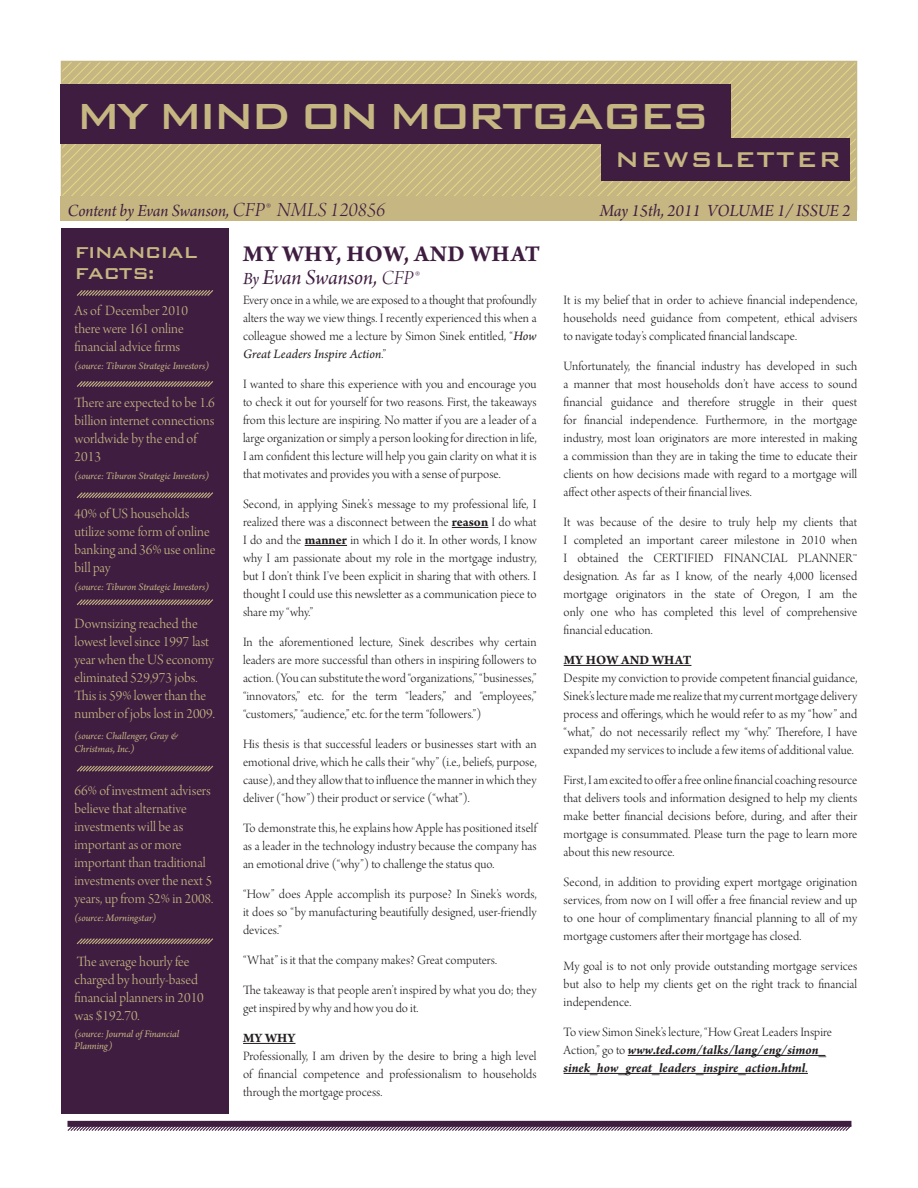
<style>
.page{position:relative;width:918px;height:1188px;background:#fff}
.page>*{position:absolute;margin:0;border:0;box-sizing:border-box;transform-origin:0 0}
.t1{font:48.45px "Abandoned Extended";letter-spacing:-.13em;color:#c6b782}
.t2{font:28.5px "Abandoned Extended";color:#c6b782}
.t3{font:700 24px "Arno Pro";letter-spacing:.02em;color:#3f1d41}
.t4{font:22.5px "Arno Pro Italic Subhead";letter-spacing:-.005em;color:#3f1d41}
.t5{font:21px/21px "Abandoned Extended";letter-spacing:-.09em;color:#c6b782}
.t6{font:18px "Arno Pro Italic Subhead";letter-spacing:-.005em;color:#3f1d41}
.t7{font:15px/18px "Arno Pro Light Display";color:#c6b782}
.t8{font:13.5px/18px "Arno Pro Light Display";letter-spacing:.005em;color:#231f20;text-align:justify}
.t9{font:italic 700 13.5px/18px "Arno Pro";color:#231f20}
.t10{font:italic 13.5px "Arno Pro";color:#231f20}
.t11{font:700 13.5px "Arno Pro";letter-spacing:.015em;color:#231f20}
.t12{font:italic 10.5px/12.6px "Arno Pro";letter-spacing:-.005em;color:#c6b782}
.s1{font-family:"Arno Pro Light Italic Display";font-size:21px}
.s2{font-size:18px}
.s3{font-family:"Arno Pro";font-style:italic}
.s4{font-family:"Arno Pro Light Display";font-style:normal}
.s5{font-family:"Arno Pro";font-weight:700}
.s6{font-family:"Arno Pro Light Display";font-weight:400;font-style:normal}
.s7{font-weight:400}
</style>
<div class="page">
<svg style="left:67px;top:1124px;width:785px;height:7px"></svg>
<div style="left:68px;top:1121px;width:783px;height:6px;background:#3f1d41"></div>
<hr style="left:452px;top:527px;width:36px;height:1px;background:#231f20">
<hr style="left:305px;top:545px;width:42px;height:1px;background:#231f20">
<hr style="left:243px;top:1043px;width:53px;height:1px;background:#231f20">
<hr style="left:564px;top:665px;width:127px;height:1px;background:#231f20">
<hr style="left:628px;top:1055px;width:197px;height:1px;background:#231f20">
<hr style="left:564px;top:1073px;width:244px;height:1px;background:#231f20">
<svg style="left:64px;top:64px;width:141px;height:133px"></svg>
<svg style="left:205px;top:64px;width:20px;height:133px"></svg>
<svg style="left:225px;top:64px;width:28px;height:133px"></svg>
<svg style="left:253px;top:64px;width:39px;height:133px"></svg>
<svg style="left:292px;top:64px;width:38px;height:133px"></svg>
<svg style="left:339px;top:64px;width:48px;height:133px"></svg>
<svg style="left:387px;top:64px;width:39px;height:133px"></svg>
<svg style="left:426px;top:64px;width:38px;height:133px"></svg>
<svg style="left:464px;top:64px;width:38px;height:133px"></svg>
<svg style="left:502px;top:64px;width:38px;height:133px"></svg>
<svg style="left:540px;top:64px;width:29px;height:133px"></svg>
<svg style="left:569px;top:64px;width:285px;height:133px"></svg>
<div style="left:61px;top:61px;width:796px;height:150px;border:2px solid #c6b782"></div>
<div style="left:61px;top:85px;width:670px;height:59px;background:#3f1d41"></div>
<div style="left:601px;top:139px;width:249px;height:42px;background:#3f1d41"></div>
<div style="left:61px;top:197px;width:796px;height:24px;background:#c6b782"></div>
<div style="left:61px;top:229px;width:168px;height:885px;background:#3f1d41"></div>
<svg style="left:76px;top:290px;width:137px;height:6px"></svg>
<svg style="left:76px;top:381px;width:137px;height:6px"></svg>
<svg style="left:76px;top:492px;width:137px;height:6px"></svg>
<svg style="left:76px;top:599px;width:137px;height:6px"></svg>
<svg style="left:76px;top:765px;width:137px;height:7px"></svg>
<svg style="left:76px;top:938px;width:137px;height:6px"></svg>
<h1 class="t1" style="left:76px;top:90px;width:638px">MY MIND ON MORTGAGES</h1>
<h2 class="t2" style="left:615px;top:144px;width:141px">newsletter</h2>
<h3 class="t6" style="left:68px;top:201px;width:320px">Content by Evan Swanson, <span class="s1">CFP® NMLS 120856</span></h3>
<h3 class="t6" style="left:600px;top:201px;width:252px">May 15th, 2011 VOLUME 1/ ISSUE 2</h3>
<h3 class="t5" style="left:75px;top:242px;width:28px">Finan</h3>
<h3 class="t3" style="left:243px;top:240px;width:299px">My why, how, and what</h3>
<h3 class="t4" style="left:243px;top:264px;width:177px"><span class="s2">By</span> Evan Swanson, <span class="s1">CFP®</span></h3>
<p class="t8" style="left:243px;top:292px;width:295px">Every once in a while, we are exposed to a thought that profoundly alters the way we view things. I recently experienced this when a colleague showed me a lecture by Simon Sinek entitled, “<span class="s3">How</span></p>
<p class="t10" style="left:243px;top:346px;width:145px">Great Leaders Inspire Action<span class="s4">.”</span></p>
<p class="t8" style="left:243px;top:376px;width:295px">I wanted to share this experience with you and encourage you to check it out for yourself for two reasons. First, the takeaways from this lecture are inspiring. No matter if you are a leader of a large organization or simply a person looking for direction in life, I am confident this lecture will help you gain clarity on what it is that motivates and provides you with a sense of purpose.</p>
<p class="t8" style="left:243px;top:496px;width:295px">Second, in applying Sinek’s message to my professional life, I realized there was a disconnect between the <span class="s5">reason</span> I do what I do and the <span class="s5">manner</span> in which I do it. In other words, I know why I am passionate about my role in the mortgage industry, but I don’t think I’ve been explicit in sharing that with others. I thought I could use this newsletter as a communication piece to share my “why.”</p>
<p class="t8" style="left:243px;top:634px;width:295px">In the aforementioned lecture, Sinek describes why certain leaders are more successful than others in inspiring followers to action. (You can substitute the word “organizations,” “businesses,” “innovators,” etc. for the term “leaders,” and “employees,” “customers,” “audience,” etc. for the term “followers.”)</p>
<p class="t8" style="left:243px;top:736px;width:295px">His thesis is that successful leaders or businesses start with an emotional drive, which he calls their “why” (i.e., beliefs, purpose, cause), and they allow that to influence the manner in which they deliver (“how”) their product or service (“what”).</p>
<p class="t8" style="left:243px;top:820px;width:295px">To demonstrate this, he explains how Apple has positioned itself as a leader in the technology industry because the company has an emotional drive (“why”) to challenge the status quo.</p>
<p class="t8" style="left:243px;top:886px;width:295px">“How” does Apple accomplish its purpose? In Sinek’s words, it does so “by manufacturing beautifully designed, user-friendly devices.”</p>
<p class="t8" style="left:243px;top:952px;width:255px">“What” is it that the company makes? Great computers.</p>
<p class="t8" style="left:243px;top:982px;width:295px">The takeaway is that people aren’t inspired by what you do; they get inspired by why and how you do it.</p>
<p class="t11" style="left:243px;top:1030px;width:54px">My Why</p>
<p class="t8" style="left:243px;top:1048px;width:295px">Professionally, I am driven by the desire to bring a high level of financial competence and professionalism to households through the mortgage process.</p>
<h3 class="t5" style="left:75px;top:242px;width:126px;text-indent:70px">cial<br>Facts :</h3>
<p class="t7" style="left:75px;top:303px;width:115px">As of December 2010 there were 161 online financial advice firms</p>
<p class="t12" style="left:75px;top:360px;width:136px">(source: Tiburon Strategic Investors)</p>
<p class="t7" style="left:75px;top:395px;width:142px">There are expected to be 1.6 billion internet connections worldwide by the end of<br>2013</p>
<p class="t12" style="left:75px;top:470px;width:136px">(source: Tiburon Strategic Investors)</p>
<p class="t7" style="left:75px;top:505px;width:142px">40% of US households utilize some form of online banking and 36% use online bill pay</p>
<p class="t12" style="left:75px;top:581px;width:136px">(source: Tiburon Strategic Investors)</p>
<p class="t7" style="left:75px;top:615px;width:142px">Downsizing reached the lowest level since 1997 last year when the US economy eliminated 529,973 jobs.<br>This is 59% lower than the number of jobs lost in 2009.</p>
<p class="t12" style="left:75px;top:731px;width:105px">(source: Challenger, Gray &amp;<br>Christmas, Inc.)</p>
<p class="t7" style="left:75px;top:782px;width:140px">66% of investment advisers believe that alternative investments will be as important as or more important than traditional investments over the next 5 years, up from 52% in 2008.</p>
<p class="t12" style="left:75px;top:912px;width:83px">(source: Morningstar)</p>
<p class="t7" style="left:75px;top:953px;width:131px">The average hourly fee charged by hourly-based financial planners in 2010 was $192.70.</p>
<p class="t12" style="left:75px;top:1028px;width:106px">(source: Journal of Financial<br>Planning)</p>
<p class="t8" style="left:564px;top:292px;width:295px">It is my belief that in order to achieve financial independence, households need guidance from competent, ethical advisers to navigate today’s complicated financial landscape.</p>
<p class="t8" style="left:564px;top:358px;width:295px">Unfortunately, the financial industry has developed in such a manner that most households don’t have access to sound financial guidance and therefore struggle in their quest for financial independence. Furthermore, in the mortgage industry, most loan originators are more interested in making a commission than they are in taking the time to educate their clients on how decisions made with regard to a mortgage will affect other aspects of their financial lives.</p>
<p class="t8" style="left:564px;top:514px;width:295px">It was because of the desire to truly help my clients that I completed an important career milestone in 2010 when I obtained the CERTIFIED FINANCIAL PLANNER™ designation. As far as I know, of the nearly 4,000 licensed mortgage originators in the state of Oregon, I am the only one who has completed this level of comprehensive financial education.</p>
<p class="t11" style="left:564px;top:652px;width:129px">My How and What</p>
<p class="t8" style="left:564px;top:670px;width:295px">Despite my conviction to provide competent financial guidance, Sinek’s lecture made me realize that my current mortgage delivery process and offerings, which he would refer to as my “how” and “what,” do not necessarily reflect my “why.” Therefore, I have expanded my services to include a few items of additional value.</p>
<p class="t8" style="left:564px;top:772px;width:295px">First, I am excited to offer a free online financial coaching resource that delivers tools and information designed to help my clients make better financial decisions before, during, and after their mortgage is consummated. Please turn the page to learn more about this new resource.</p>
<p class="t8" style="left:564px;top:874px;width:295px">Second, in addition to providing expert mortgage origination services, from now on I will offer a free financial review and up to one hour of complimentary financial planning to all of my mortgage customers after their mortgage has closed.</p>
<p class="t8" style="left:564px;top:958px;width:295px">My goal is to not only provide outstanding mortgage services but also to help my clients get on the right track to financial independence.</p>
<p class="t8" style="left:564px;top:1024px;width:270px">To view Simon Sinek’s lecture, “How Great Leaders Inspire</p>
<p class="t9" style="left:564px;top:1041px;width:263px"><span class="s6">Action,” go to</span> www.ted.com/talks/lang/eng/simon_ sinek_how_great_leaders_inspire_action.html<span class="s7">.</span></p>
</div>
